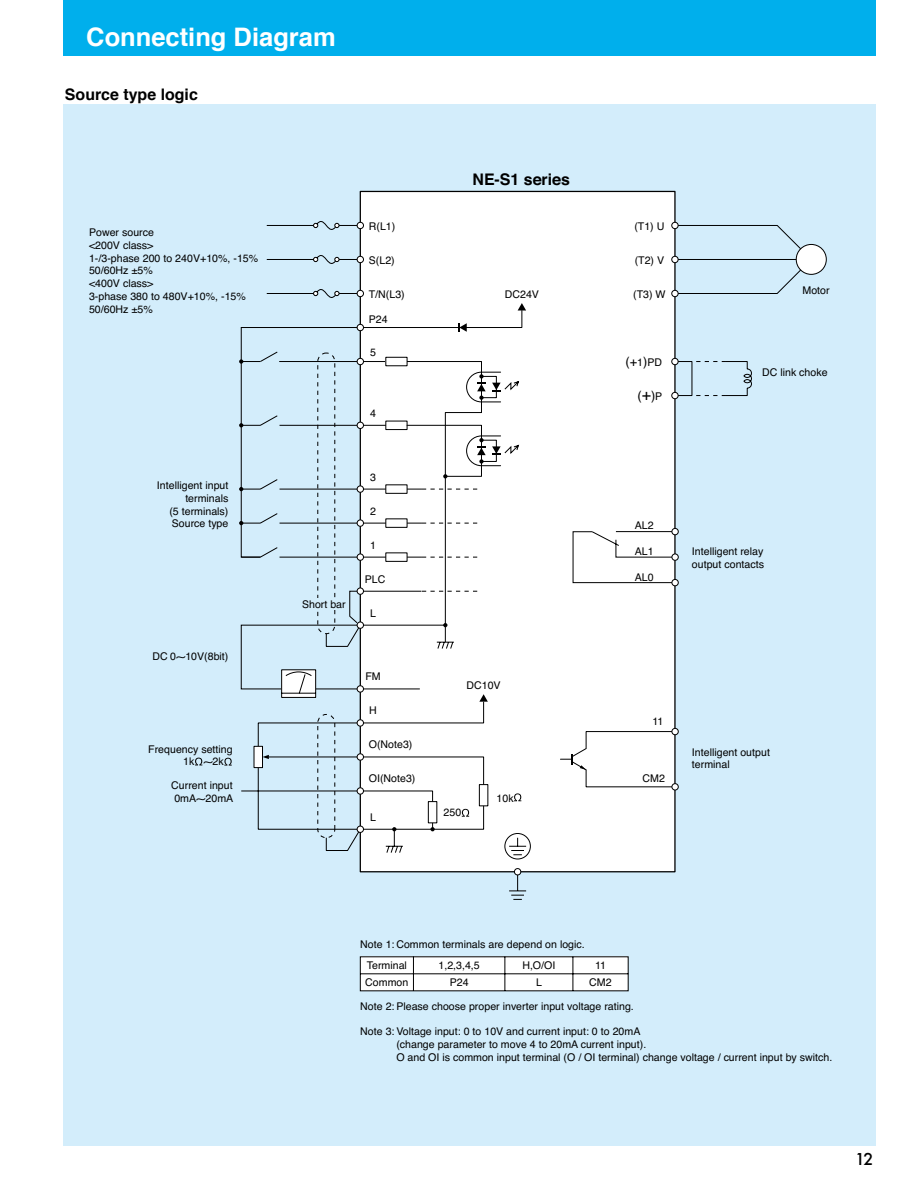
<style>
.page{position:relative;width:918px;height:1188px;background:#fff}
.page>*{position:absolute;margin:0;border:0;box-sizing:border-box;transform-origin:0 0}
.t1{font:700 25.5px "Helvetica";color:#fff}
.t2{font:700 15.9px "Helvetica";color:#000}
.t3{font:500 15.9px "Futura";color:#000}
.t4{font:12.75px "Helvetica";color:#000}
.t5{font:10.65px/12.8px "Helvetica";color:#000}
.s1{font-size:10.65px}
.s2{font-size:15.9px}
</style>
<div class="page">
<div style="left:63px;top:0;width:813px;height:55px;background:#00afec"></div>
<div style="left:63px;top:104px;width:813px;height:1042px;background:#d3edfb"></div>
<div style="left:360px;top:191px;width:316px;height:681px;background:#fff;border:1px solid #000"></div>
<svg style="left:677px;top:225px;width:124px;height:69px"></svg>
<svg style="left:266px;top:225px;width:410px;height:190px"></svg>
<div style="left:796px;top:244px;width:30px;height:30px;background:#fff;border-radius:50%"></div>
<div style="left:796px;top:244px;width:31px;height:31px;border:1px solid #000;border-radius:50%"></div>
<svg style="left:675px;top:361px;width:77px;height:35px"></svg>
<div style="left:357px;top:324px;width:7px;height:7px;background:#fff;border:1px solid #000;border-radius:50%"></div>
<div style="left:357px;top:290px;width:7px;height:7px;background:#fff;border:1px solid #000;border-radius:50%"></div>
<div style="left:357px;top:256px;width:7px;height:7px;background:#fff;border:1px solid #000;border-radius:50%"></div>
<div style="left:357px;top:222px;width:7px;height:7px;background:#fff;border:1px solid #000;border-radius:50%"></div>
<svg style="left:672px;top:222px;width:6px;height:7px"></svg>
<svg style="left:672px;top:256px;width:6px;height:7px"></svg>
<svg style="left:672px;top:290px;width:6px;height:7px"></svg>
<svg style="left:672px;top:358px;width:6px;height:7px"></svg>
<svg style="left:509px;top:790px;width:168px;height:110px"></svg>
<svg style="left:241px;top:327px;width:280px;height:548px"></svg>
<svg style="left:313px;top:221px;width:26px;height:10px"></svg>
<svg style="left:313px;top:254px;width:26px;height:11px"></svg>
<svg style="left:313px;top:288px;width:26px;height:11px"></svg>
<svg style="left:672px;top:392px;width:6px;height:7px"></svg>
<svg style="left:241px;top:415px;width:438px;height:375px"></svg>
<svg style="left:458px;top:323px;width:9px;height:9px"></svg>
<svg style="left:518px;top:303px;width:8px;height:8px"></svg>
<svg style="left:279px;top:357px;width:240px;height:121px"></svg>
<svg style="left:239px;top:359px;width:4px;height:5px"></svg>
<svg style="left:239px;top:423px;width:4px;height:4px"></svg>
<svg style="left:239px;top:487px;width:4px;height:4px"></svg>
<svg style="left:239px;top:521px;width:4px;height:4px"></svg>
<svg style="left:514px;top:793px;width:7px;height:8px"></svg>
<svg style="left:241px;top:623px;width:247px;height:230px"></svg>
<svg style="left:195px;top:758px;width:7px;height:7px"></svg>
<svg style="left:224px;top:758px;width:8px;height:8px"></svg>
<div style="left:299px;top:598px;width:48px;height:12px;background:#d3edfb"></div>
<svg style="left:360px;top:956px;width:269px;height:36px;background:#e4e5e5"></svg>
<h1 class="t1" style="left:86px;top:17px;width:251px">Connecting Diagram</h1>
<h2 class="t2" style="left:65px;top:82px;width:134px">Source type logic</h2>
<p class="t5" style="left:89px;top:226px;width:171px">Power source<br>&lt;200V class&gt;<br>1-/3-phase 200 to 240V+10%, -15%<br>50/60Hz ±5%<br>&lt;400V class&gt;<br>3-phase 380 to 480V+10%, -15%<br>50/60Hz ±5%</p>
<p class="t5" style="left:157px;top:479px;width:73px;text-align:right">Intelligent input terminals<br>(5 terminals)<br>Source type</p>
<p class="t5" style="left:153px;top:650px;width:77px">DC 0~10V(8bit)</p>
<p class="t5" style="left:183px;top:743px;width:51px;text-indent:-35px">Frequency setting<br>1k ~2k</p>
<p class="t5" style="left:171px;top:779px;width:64px">Current input<br>0mA~20mA</p>
<p class="t5" style="left:369px;top:220px;width:28px">R(L1)</p>
<p class="t5" style="left:369px;top:254px;width:27px">S(L2)</p>
<p class="t5" style="left:369px;top:288px;width:38px">T/N(L3)</p>
<p class="t5" style="left:369px;top:313px;width:20px">P24</p>
<p class="t5" style="left:370px;top:347px;width:7px">5</p>
<p class="t5" style="left:370px;top:407px;width:7px">4</p>
<p class="t5" style="left:302px;top:598px;width:45px">Short bar</p>
<p class="t5" style="left:370px;top:471px;width:7px">3</p>
<p class="t5" style="left:370px;top:505px;width:7px">2</p>
<p class="t5" style="left:370px;top:539px;width:7px">1</p>
<p class="t5" style="left:365px;top:573px;width:22px">PLC</p>
<p class="t5" style="left:370px;top:607px;width:7px">L</p>
<p class="t5" style="left:365px;top:671px;width:17px">FM</p>
<p class="t5" style="left:369px;top:705px;width:9px">H</p>
<p class="t5" style="left:369px;top:739px;width:45px">O(Note3)</p>
<p class="t5" style="left:369px;top:773px;width:48px">OI(Note3)</p>
<p class="t5" style="left:370px;top:811px;width:7px">L</p>
<h2 class="t2" style="left:473px;top:167px;width:99px">NE-S1 series</h2>
<p class="t5" style="left:505px;top:288px;width:36px">DC24V</p>
<p class="t5" style="left:466px;top:679px;width:36px">DC10V</p>
<p class="t5" style="left:444px;top:807px;width:19px">250</p>
<p class="t5" style="left:497px;top:792px;width:19px">10k</p>
<p class="t5" style="left:634px;top:220px;width:32px">(T1) U</p>
<p class="t5" style="left:635px;top:254px;width:31px">(T2) V</p>
<p class="t5" style="left:633px;top:288px;width:34px">(T3) W</p>
<p class="t4" style="left:626px;top:351px;width:38px">(+<span class="s1">1</span>)<span class="s1">PD</span></p>
<p class="t4" style="left:637px;top:385px;width:26px">(<span class="s2">+</span>)<span class="s1">P</span></p>
<p class="t5" style="left:803px;top:284px;width:29px">Motor</p>
<p class="t5" style="left:762px;top:367px;width:67px">DC link choke</p>
<p class="t5" style="left:635px;top:520px;width:20px">AL2</p>
<p class="t5" style="left:635px;top:545px;width:20px">AL1</p>
<p class="t5" style="left:635px;top:571px;width:20px">AL0</p>
<p class="t5" style="left:692px;top:545px;width:74px">Intelligent relay output contacts</p>
<p class="t5" style="left:652px;top:715px;width:13px">11</p>
<p class="t5" style="left:642px;top:772px;width:24px">CM2</p>
<p class="t5" style="left:692px;top:746px;width:80px">Intelligent output terminal</p>
<p class="t5" style="left:360px;top:939px;width:226px">Note 1: Common terminals are depend on logic.</p>
<p class="t5" style="left:365px;top:957px;width:45px;line-height:17px">Terminal<br>Common</p>
<p class="t5" style="left:438px;top:957px;width:43px;line-height:17px;text-align:center">1,2,3,4,5<br>P24</p>
<p class="t5" style="left:522px;top:957px;width:35px;line-height:17px;text-align:center">H,O/OI<br>L</p>
<p class="t5" style="left:589px;top:957px;width:24px;line-height:17px;text-align:center">11<br>CM2</p>
<p class="t5" style="left:360px;top:1000px;width:275px">Note 2: Please choose proper inverter input voltage rating.</p>
<p class="t5" style="left:396px;top:1026px;width:438px;text-indent:-36px">Note 3: Voltage input: 0 to 10V and current input: 0 to 20mA<br>(change parameter to move 4 to 20mA current input).<br>O and OI is common input terminal (O / OI terminal) change voltage / current input by switch.</p>
<h2 class="t3" style="left:855px;top:1148px;width:20px">12</h2>
</div>
